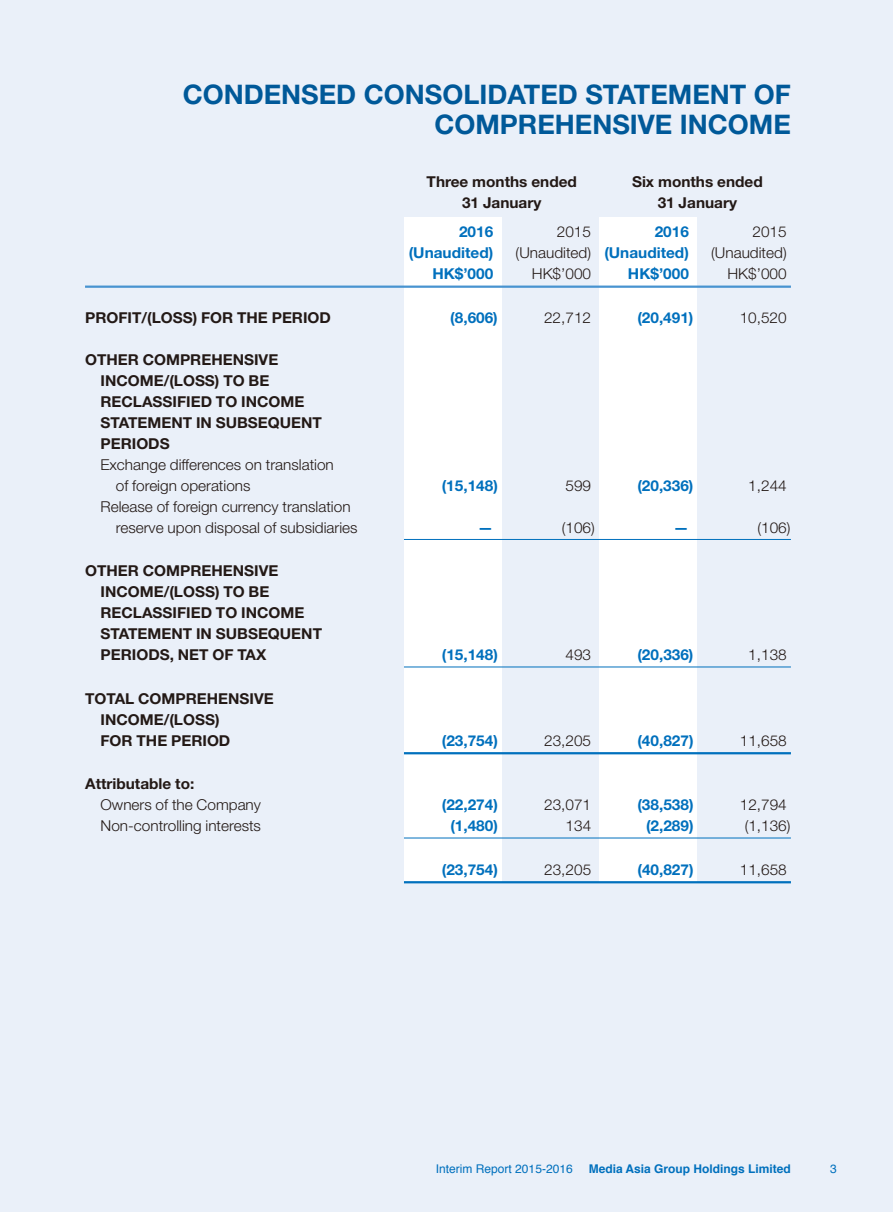
<style>
.page{position:relative;width:893px;height:1212px;background:#eaf0f9}
.page>*{position:absolute;margin:0;border:0;box-sizing:border-box;transform-origin:0 0}
.t1{font:700 27px/30px "Helvetica Neue LT Std";color:#005999;text-align:right}
.t2{font:700 15px/21px "Helvetica Neue LT Std";color:#231916}
.t3{font:300 15px/21px "Helvetica Neue LT Std";color:#231916}
.t4{font:700 15px "Helvetica Neue LT Std";color:#0070bd}
.t5{font:700 12px "Helvetica";color:#0070bd}
.t6{font:12px "Helvetica";color:#0070bd}
.s1{font-weight:700;color:#0070bd}
</style>
<div class="page">
<div style="left:404px;top:217px;width:98px;height:665px;background:#fff"></div>
<div style="left:600px;top:217px;width:97px;height:665px;background:#fff"></div>
<hr style="left:85px;top:286px;width:706px;height:2px;background:#4893d0">
<hr style="left:404px;top:539px;width:387px;height:1px;background:#0070bd">
<hr style="left:404px;top:667px;width:387px;height:1px;background:#0070bd">
<hr style="left:404px;top:752px;width:387px;height:2px;background:#0070bd">
<hr style="left:404px;top:838px;width:387px;height:1px;background:#0070bd">
<hr style="left:404px;top:881px;width:387px;height:2px;background:#0070bd">
<h1 class="t1" style="left:183px;top:79px;width:610px">CONDENSED CONSOLIDATED STATEMENT OF<br>COMPREHENSIVE INCOME</h1>
<p class="t2" style="left:427px;top:171px;width:152px">Three months ended</p>
<p class="t2" style="left:632px;top:171px;width:132px">Six months ended</p>
<p class="t2" style="left:462px;top:192px;width:81px">31 January</p>
<p class="t2" style="left:658px;top:192px;width:81px">31 January</p>
<p class="t4" style="left:459px;top:223px;width:36px">2016</p>
<p class="t3" style="left:557px;top:221px;width:36px">2015</p>
<p class="t4" style="left:655px;top:223px;width:36px">2016</p>
<p class="t3" style="left:752px;top:221px;width:36px">2015</p>
<p class="t4" style="left:409px;top:244px;width:86px">(Unaudited)</p>
<p class="t3" style="left:516px;top:242px;width:175px">(Unaudited) <span class="s1">(Unaudited)</span></p>
<p class="t3" style="left:711px;top:242px;width:77px">(Unaudited)</p>
<p class="t4" style="left:432px;top:265px;width:62px">HK$’000</p>
<p class="t3" style="left:532px;top:263px;width:61px">HK$’000</p>
<p class="t4" style="left:628px;top:265px;width:62px">HK$’000</p>
<p class="t3" style="left:727px;top:263px;width:61px">HK$’000</p>
<p class="t2" style="left:85px;top:307px;width:247px">PROFIT/(LOSS) FOR THE PERIOD</p>
<p class="t4" style="left:450px;top:308px;width:49px">(8,606)</p>
<p class="t3" style="left:544px;top:307px;width:49px">22,712</p>
<p class="t4" style="left:637px;top:308px;width:58px">(20,491)</p>
<p class="t3" style="left:740px;top:307px;width:49px">10,520</p>
<p class="t2" style="left:100px;top:349px;width:223px;text-indent:-15px">OTHER COMPREHENSIVE<br>INCOME/(LOSS) TO BE<br>RECLASSIFIED TO INCOME<br>STATEMENT IN SUBSEQUENT<br>PERIODS</p>
<p class="t3" style="left:116px;top:454px;width:220px;text-indent:-15px">Exchange differences on translation of foreign operations</p>
<p class="t4" style="left:442px;top:476px;width:58px">(15,148)</p>
<p class="t3" style="left:565px;top:475px;width:27px">599</p>
<p class="t4" style="left:637px;top:476px;width:58px">(20,336)</p>
<p class="t3" style="left:748px;top:475px;width:40px">1,244</p>
<p class="t3" style="left:116px;top:496px;width:243px;text-indent:-15px">Release of foreign currency translation reserve upon disposal of subsidiaries</p>
<p class="t2" style="left:101px;top:560px;width:223px;text-indent:-15px">OTHER COMPREHENSIVE<br>INCOME/(LOSS) TO BE<br>RECLASSIFIED TO INCOME<br>STATEMENT IN SUBSEQUENT<br>PERIODS, NET OF TAX</p>
<p class="t2" style="left:101px;top:688px;width:175px;text-indent:-15px">TOTAL COMPREHENSIVE<br>INCOME/(LOSS)<br>FOR THE PERIOD</p>
<p class="t4" style="left:478px;top:518px;width:17px">—</p>
<p class="t3" style="left:562px;top:517px;width:35px">(106)</p>
<p class="t4" style="left:674px;top:518px;width:17px">—</p>
<p class="t3" style="left:757px;top:517px;width:35px">(106)</p>
<p class="t4" style="left:442px;top:646px;width:58px">(15,148)</p>
<p class="t3" style="left:565px;top:644px;width:27px">493</p>
<p class="t4" style="left:637px;top:646px;width:58px">(20,336)</p>
<p class="t3" style="left:748px;top:644px;width:40px">1,138</p>
<p class="t4" style="left:442px;top:731px;width:58px">(23,754)</p>
<p class="t3" style="left:544px;top:730px;width:49px">23,205</p>
<p class="t4" style="left:637px;top:731px;width:58px">(40,827)</p>
<p class="t3" style="left:740px;top:730px;width:49px">11,658</p>
<p class="t2" style="left:85px;top:773px;width:111px">Attributable to:</p>
<p class="t3" style="left:101px;top:794px;width:162px">Owners of the Company</p>
<p class="t4" style="left:442px;top:796px;width:58px">(22,274)</p>
<p class="t3" style="left:544px;top:794px;width:49px">23,071</p>
<p class="t4" style="left:637px;top:796px;width:58px">(38,538)</p>
<p class="t3" style="left:740px;top:794px;width:49px">12,794</p>
<p class="t3" style="left:101px;top:815px;width:162px">Non-controlling interests</p>
<p class="t4" style="left:450px;top:817px;width:49px">(1,480)</p>
<p class="t3" style="left:566px;top:815px;width:27px">134</p>
<p class="t4" style="left:646px;top:817px;width:49px">(2,289)</p>
<p class="t3" style="left:745px;top:815px;width:47px">(1,136)</p>
<p class="t4" style="left:442px;top:860px;width:58px">(23,754)</p>
<p class="t3" style="left:544px;top:859px;width:49px">23,205</p>
<p class="t4" style="left:637px;top:860px;width:58px">(40,827)</p>
<p class="t3" style="left:740px;top:859px;width:49px">11,658</p>
<p class="t6" style="left:436px;top:1159px;width:138px">Interim Report 2015-2016</p>
<p class="t5" style="left:589px;top:1159px;width:204px">Media Asia Group Holdings Limited</p>
<p class="t6" style="left:830px;top:1159px;width:8px">3</p>
</div>
